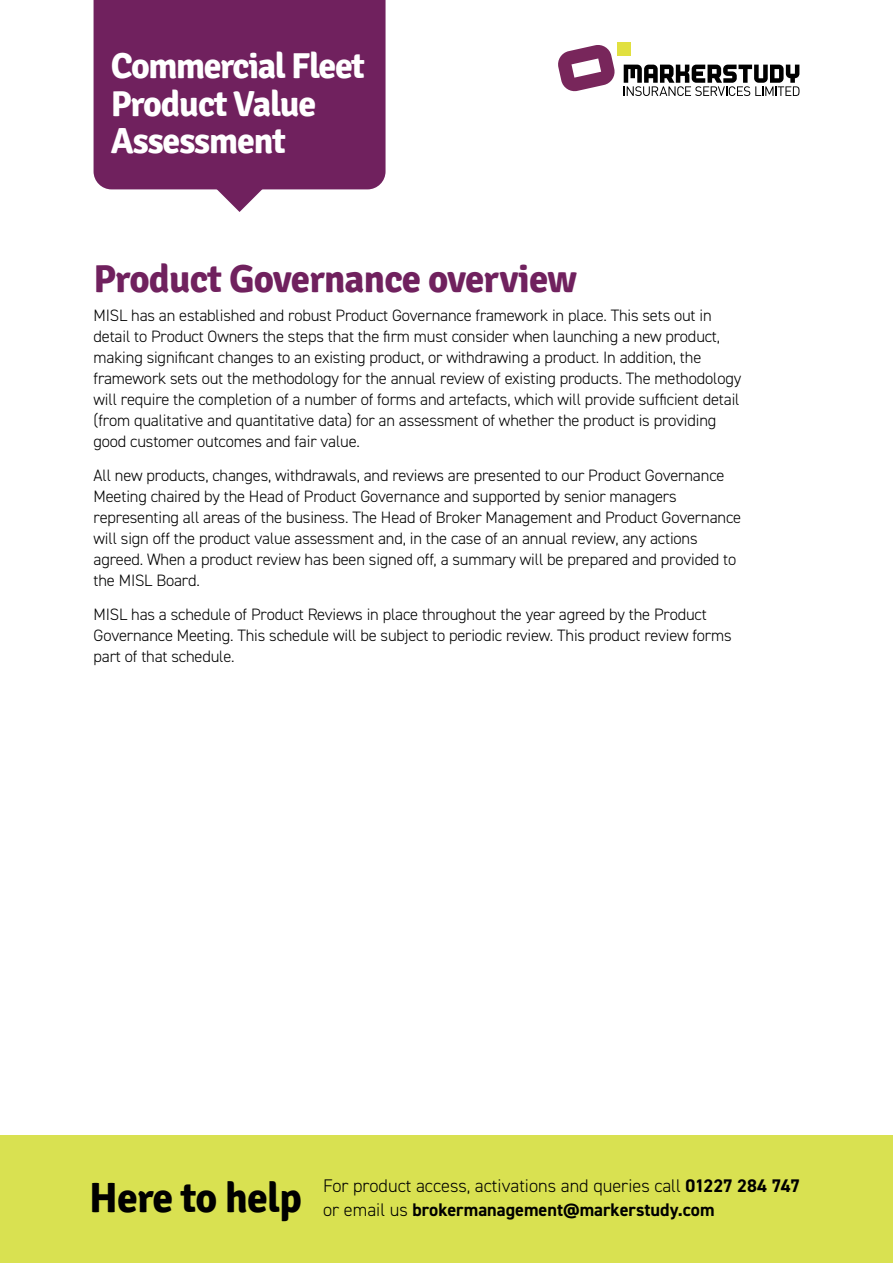
<style>
.page{position:relative;width:893px;height:1263px;background:#fff}
.page>*{position:absolute;margin:0;border:0;box-sizing:border-box;transform-origin:0 0}
.t1{font:700 42px "Signika";letter-spacing:-.02em;color:#000}
.t2{font:700 39px "Signika";letter-spacing:-.02em;color:#70215e}
.t3{font:700 36px/37.5px "Signika";letter-spacing:-.035em;color:#fff}
.t4{font:300 18.3px "DIN2014";color:#000}
.t5{font:700 18.3px "DIN2014";color:#000}
.t6{font:300 16.5px/21px "DIN2014";letter-spacing:-.01em;color:#000}
.s1{font-weight:700}
.s2{font-weight:300}
</style>
<div class="page">
<div style="left:94px;top:0;width:292px;height:189px;background:#70215e"></div>
<svg style="left:215px;top:164px;width:49px;height:48px"></svg>
<div style="left:0;top:1135px;width:893px;height:128px;background:#d9e151"></div>
<svg style="left:558px;top:45px;width:57px;height:47px"></svg>
<div style="left:617px;top:42px;width:14px;height:14px;background:#e1e040"></div>
<svg style="left:624px;top:65px;width:175px;height:31px"></svg>
<h3 class="t3" style="left:111px;top:48px;width:256px">Commercial Fleet<br>Product Value<br>Assessment</h3>
<p class="t2" style="left:94px;top:255px;width:485px">Product Governance overview</p>
<p class="t6" style="left:94px;top:305px;width:649px">MISL has an established and robust Product Governance framework in place. This sets out in detail to Product Owners the steps that the firm must consider when launching a new product, making significant changes to an existing product, or withdrawing a product. In addition, the framework sets out the methodology for the annual review of existing products. The methodology will require the completion of a number of forms and artefacts, which will provide sufficient detail (from qualitative and quantitative data) for an assessment of whether the product is providing good customer outcomes and fair value.</p>
<p class="t6" style="left:94px;top:465px;width:649px">All new products, changes, withdrawals, and reviews are presented to our Product Governance Meeting chaired by the Head of Product Governance and supported by senior managers representing all areas of the business. The Head of Broker Management and Product Governance will sign off the product value assessment and, in the case of an annual review, any actions agreed. When a product review has been signed off, a summary will be prepared and provided to the MISL Board.</p>
<p class="t6" style="left:94px;top:604px;width:640px">MISL has a schedule of Product Reviews in place throughout the year agreed by the Product<br>Governance Meeting. This schedule will be subject to periodic review. This product review forms part of that schedule.</p>
<h1 class="t1" style="left:89px;top:1172px;width:214px">Here to help</h1>
<p class="t4" style="left:323px;top:1175px;width:478px">For product access, activations and queries call <span class="s1">01227 284 747</span></p>
<p class="t5" style="left:323px;top:1198px;width:393px"><span class="s2">or email us</span> brokermanagement@markerstudy.com</p>
</div>
